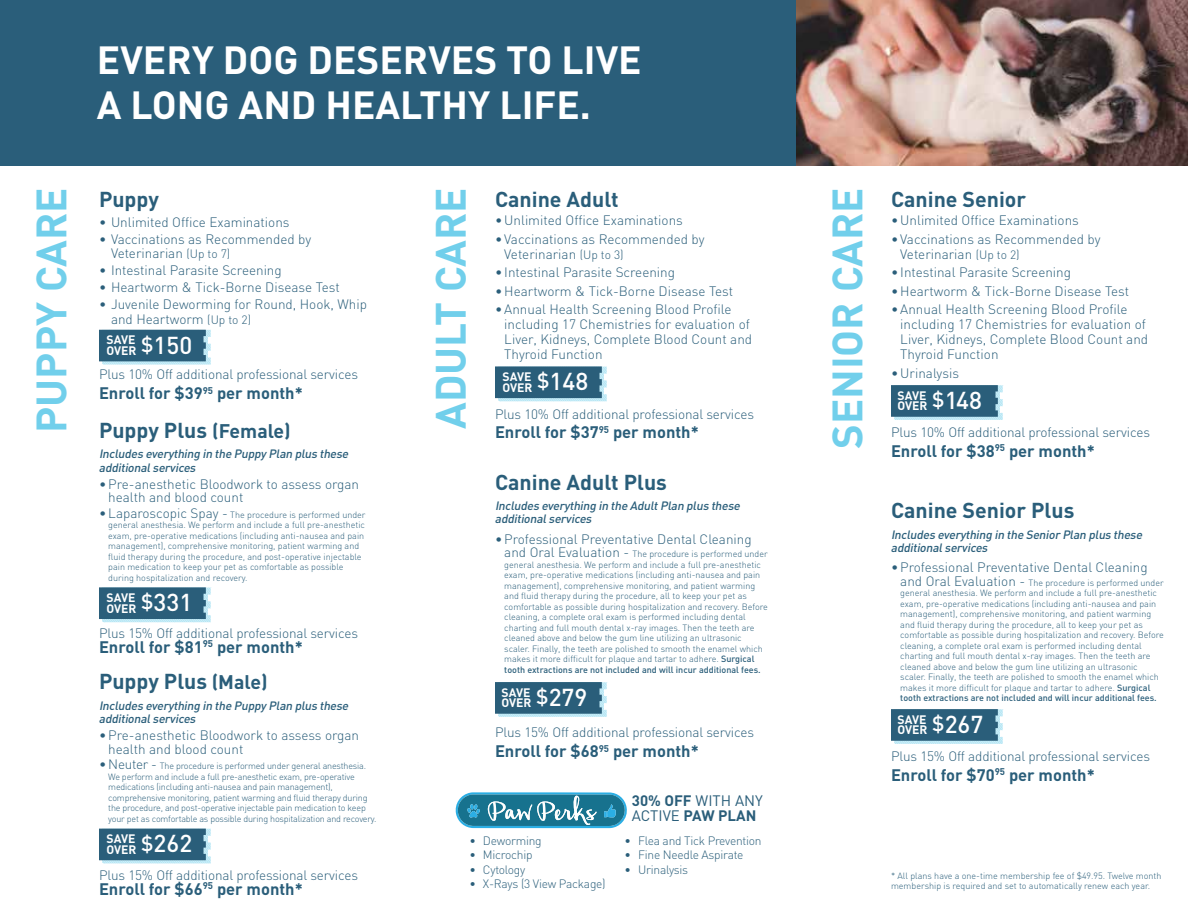
<style>
.page{position:relative;width:1188px;height:918px;background:#fff}
.page>*{position:absolute;margin:0;border:0;box-sizing:border-box;transform-origin:0 0}
.t1{font:700 41.85px "DIN";color:#71cfeb}
.t2{font:700 38.85px/44.5px "DIN";color:#fff}
.t3{font:700 21.3px "DIN";color:#2a5e7a}
.t4{font:700 16.5px "DIN";color:#2a5e7a}
.t5{font:700 15px/15px "DIN";color:#2a5e7a}
.t6{font:300 13.5px/15px "DIN";color:#2a5e7a}
.t7{font:700 12.15px/10.8px "DIN";color:#fff}
.t8{font:italic 500 12px/13.5px "DIN";letter-spacing:-.02em;color:#2a5e7a}
.t9{font:300 12px "DIN";letter-spacing:-.02em;color:#2a5e7a}
.t10{font:300 9px/10.5px "DIN";color:#2a5e7a}
.t11{font:300 9px/10.5px "DIN";letter-spacing:-.02em;color:#2a5e7a}
.s1{font-size:12px}
.s2{font-weight:500;font-size:24.15px}
.s3{font-size:19.5px}
.s4{font-size:13.5px}
.s5{font-weight:500}
.s6{font-weight:400}
</style>
<div class="page">
<svg style="left:495px;top:366px;width:112px;height:35px;background:#41728c"></svg>
<svg style="left:99px;top:330px;width:112px;height:35px;background:#42738c"></svg>
<svg style="left:99px;top:829px;width:112px;height:34px;background:#3e708a"></svg>
<svg style="left:99px;top:587px;width:112px;height:35px;background:#40728c"></svg>
<svg style="left:891px;top:385px;width:112px;height:35px;background:#40728b"></svg>
<svg style="left:495px;top:682px;width:112px;height:35px;background:#40728c"></svg>
<svg style="left:891px;top:709px;width:112px;height:35px;background:#40728b"></svg>
<svg style="left:455px;top:792px;width:172px;height:36px;background:#4494af"></svg>
<div style="left:0;top:0;width:796px;height:166px;background:#2a5e7a"></div>
<img style="left:796px;top:0;width:392px;height:166px">
<h1 class="t1" style="left:24px;top:433px;width:247px;rotate:-90deg">PUPPY CARE</h1>
<h2 class="t2" style="left:97px;top:36px;width:546px">EVERY DOG DESERVES TO LIVE<br>A LONG AND HEALTHY LIFE.</h2>
<h3 class="t3" style="left:99px;top:185px;width:62px">Puppy</h3>
<h3 class="t6" style="left:99px;top:215px;width:192px">• Unlimited Office Examinations</h3>
<h3 class="t6" style="left:111px;top:232px;width:202px;line-height:13.5px;text-indent:-12px">• Vaccinations as Recommended by<br>Veterinarian <span class="s1">(Up to 7)</span></h3>
<h3 class="t6" style="left:99px;top:262px;width:184px">• Intestinal Parasite Screening</h3>
<h3 class="t6" style="left:99px;top:279px;width:242px">• Heartworm &amp; Tick-Borne Disease Test</h3>
<h3 class="t6" style="left:111px;top:296px;width:258px;text-indent:-12px">• Juvenile Deworming for Round, Hook, Whip and Heartworm <span class="s1">(Up to 2)</span></h3>
<h3 class="t7" style="left:106px;top:334px;width:87px">SAVE<br>OVER <sup>$</sup><span class="s2">150</span></h3>
<h3 class="t6" style="left:99px;top:367px;width:261px">Plus 10% Off additional professional services</h3>
<h3 class="t4" style="left:99px;top:382px;width:205px">Enroll for $39<sup>95</sup> per month*</h3>
<h3 class="t3" style="left:99px;top:416px;width:193px">Puppy Plus <span class="s3">(Female)</span></h3>
<h3 class="t8" style="left:99px;top:447px;width:253px">Includes everything in the Puppy Plan plus these additionalservices</h3>
<h3 class="t6" style="left:108px;top:477px;width:252px;line-height:13.5px;text-indent:-9px">•Pre-anesthetic Bloodwork to assess organ health and blood count</h3>
<p class="t10" style="left:108px;top:509px;width:259px;text-indent:-9px"><span class="s4">• Laparoscopic Spay -</span> The procedure is performed under general anesthesia. We perform and include a full pre-anesthetic exam, pre-operative medications (including anti-nausea and pain management), comprehensive monitoring, patient warming and fluid therapy during the procedure, and post-operative injectable pain medication to keep your pet as comfortable as possible during hospitalization and recovery.</p>
<h3 class="t7" style="left:106px;top:592px;width:87px">SAVE<br>OVER <sup>$</sup><span class="s2">331</span></h3>
<h3 class="t6" style="left:99px;top:625px;width:261px">Plus 15% Off additional professional services</h3>
<h3 class="t4" style="left:99px;top:636px;width:205px">Enroll for $81<sup>95</sup> per month*</h3>
<h3 class="t3" style="left:99px;top:668px;width:170px">Puppy Plus <span class="s3">(Male)</span></h3>
<h3 class="t8" style="left:99px;top:698px;width:253px">Includes everything in the Puppy Plan plus these additionalservices</h3>
<h3 class="t6" style="left:108px;top:729px;width:252px;line-height:13.5px;text-indent:-9px">•Pre-anesthetic Bloodwork to assess organ health and blood count</h3>
<p class="t11" style="left:108px;top:761px;width:270px;text-indent:-9px"><span class="s4">• Neuter -</span> The procedure is performed under general anesthesia.<br>We perform and include a full pre-anesthetic exam, pre-operative medications (including anti-nausea and pain management), comprehensive monitoring, patient warming and fluid therapy during the procedure, and post-operative injectable pain medication to keep your pet as comfortable as possible during hospitalization and recovery.</p>
<h3 class="t7" style="left:106px;top:833px;width:87px">SAVE<br>OVER <sup>$</sup><span class="s2">262</span></h3>
<h3 class="t6" style="left:99px;top:867px;width:261px">Plus 15% Off additional professional services</h3>
<h3 class="t4" style="left:99px;top:878px;width:205px">Enroll for $66<sup>95</sup> per month*</h3>
<h1 class="t1" style="left:424px;top:429px;width:243px;rotate:-90deg">ADULT CARE</h1>
<h1 class="t1" style="left:820px;top:449px;width:263px;rotate:-90deg">SENIOR CARE</h1>
<h3 class="t3" style="left:495px;top:185px;width:125px">Canine Adult</h3>
<h3 class="t6" style="left:495px;top:213px;width:189px">•Unlimited Office Examinations</h3>
<h3 class="t6" style="left:504px;top:231px;width:202px;text-indent:-9px">• Vaccinations as Recommended by<br>Veterinarian <span class="s1">(Up to 3)</span></h3>
<h3 class="t6" style="left:495px;top:265px;width:182px">• Intestinal Parasite Screening</h3>
<h3 class="t6" style="left:495px;top:283px;width:240px">•Heartworm &amp; Tick-Borne Disease Test</h3>
<h3 class="t6" style="left:504px;top:302px;width:249px;text-indent:-9px">•Annual Health Screening Blood Profile including 17 Chemistries for evaluation of Liver, Kidneys, Complete Blood Count and Thyroid Function</h3>
<h3 class="t7" style="left:502px;top:371px;width:87px">SAVE<br>OVER <sup>$</sup><span class="s2">148</span></h3>
<h3 class="t6" style="left:495px;top:406px;width:261px">Plus 10% Off additional professional services</h3>
<h3 class="t4" style="left:495px;top:422px;width:205px">Enroll for $37<sup>95</sup> per month*</h3>
<h3 class="t3" style="left:495px;top:468px;width:173px">Canine Adult Plus</h3>
<h3 class="t8" style="left:495px;top:498px;width:249px">Includes everything in the AdultPlan plus these additionalservices</h3>
<h3 class="t6" style="left:495px;top:531px;width:258px">•Professional Preventative Dental Cleaning</h3>
<p class="t10" style="left:504px;top:549px;width:265px"><span class="s4">and Oral Evaluation -</span> The procedure is performed under general anesthesia. We perform and include a full pre-anesthetic exam, pre-operative medications (including anti-nausea and pain management), comprehensive monitoring, and patient warming and fluid therapy during the procedure, all to keep your pet as comfortable as possible during hospitalization and recovery. Before cleaning, a complete oral exam is performed including dental charting and full mouth dental x-ray images. Then the teeth are cleaned above and below the gum line utilizing an ultrasonic scaler. Finally, the teeth are polished to smooth the enamel which makes it more difficult for plaque and tartar to adhere. <span class="s5">Surgical tooth extractions are not included and will incur additional fees.</span></p>
<h3 class="t7" style="left:502px;top:686px;width:87px">SAVE<br>OVER <sup>$</sup><span class="s2">279</span></h3>
<h3 class="t6" style="left:495px;top:725px;width:261px">Plus 15% Off additional professional services</h3>
<h3 class="t4" style="left:495px;top:740px;width:205px">Enroll for $68<sup>95</sup> per month*</h3>
<h3 class="t9" style="left:469px;top:833px;width:74px">• Deworming</h3>
<h3 class="t9" style="left:469px;top:848px;width:65px">• Microchip</h3>
<h3 class="t9" style="left:469px;top:862px;width:57px">• Cytology</h3>
<h3 class="t9" style="left:469px;top:877px;width:138px">• X-Rays (3 View Package)</h3>
<h3 class="t5" style="left:632px;top:792px;width:132px">30% OFF <span class="s6">WITH ANY<br>ACTIVE</span> PAW PLAN</h3>
<h3 class="t9" style="left:625px;top:833px;width:138px">• Flea and Tick Prevention</h3>
<h3 class="t9" style="left:625px;top:848px;width:120px">• Fine Needle Aspirate</h3>
<h3 class="t9" style="left:625px;top:862px;width:65px">• Urinalysis</h3>
<h3 class="t3" style="left:891px;top:185px;width:137px">Canine Senior</h3>
<h3 class="t6" style="left:891px;top:213px;width:189px">•Unlimited Office Examinations</h3>
<h3 class="t6" style="left:900px;top:231px;width:202px;text-indent:-9px">• Vaccinations as Recommended by<br>Veterinarian <span class="s1">(Up to 2)</span></h3>
<h3 class="t6" style="left:891px;top:265px;width:182px">• Intestinal Parasite Screening</h3>
<h3 class="t6" style="left:891px;top:283px;width:240px">•Heartworm &amp; Tick-Borne Disease Test</h3>
<h3 class="t6" style="left:900px;top:302px;width:249px;text-indent:-9px">•Annual Health Screening Blood Profile including 17 Chemistries for evaluation of Liver, Kidneys, Complete Blood Count and Thyroid Function</h3>
<h3 class="t6" style="left:891px;top:365px;width:70px">•Urinalysis</h3>
<h3 class="t7" style="left:898px;top:389px;width:86px">SAVE<br>OVER <sup>$</sup><span class="s2">148</span></h3>
<h3 class="t6" style="left:891px;top:425px;width:261px">Plus 10% Off additional professional services</h3>
<h3 class="t4" style="left:891px;top:440px;width:205px">Enroll for $38<sup>95</sup> per month*</h3>
<h3 class="t3" style="left:891px;top:497px;width:185px">Canine Senior Plus</h3>
<h3 class="t8" style="left:891px;top:527px;width:255px">Includes everything in the SeniorPlan plus these additionalservices</h3>
<h3 class="t6" style="left:891px;top:560px;width:258px">•Professional Preventative Dental Cleaning</h3>
<p class="t10" style="left:900px;top:577px;width:265px"><span class="s4">and Oral Evaluation -</span> The procedure is performed under general anesthesia. We perform and include a full pre-anesthetic exam, pre-operative medications (including anti-nausea and pain management), comprehensive monitoring, and patient warming and fluid therapy during the procedure, all to keep your pet as comfortable as possible during hospitalization and recovery. Before cleaning, a complete oral exam is performed including dental charting and full mouth dental x-ray images. Then the teeth are cleaned above and below the gum line utilizing an ultrasonic scaler. Finally, the teeth are polished to smooth the enamel which makes it more difficult for plaque and tartar to adhere. <span class="s5">Surgical tooth extractions are not included and will incur additional fees.</span></p>
<h3 class="t7" style="left:898px;top:713px;width:87px">SAVE<br>OVER <sup>$</sup><span class="s2">267</span></h3>
<h3 class="t6" style="left:891px;top:748px;width:261px">Plus 15% Off additional professional services</h3>
<h3 class="t4" style="left:891px;top:764px;width:205px">Enroll for $70<sup>95</sup> per month*</h3>
<p class="t10" style="left:891px;top:870px;width:272px">* All plans have a one-time membership fee of $49.95. Twelve month membership is required and set to automatically renew each year.</p>
</div>
